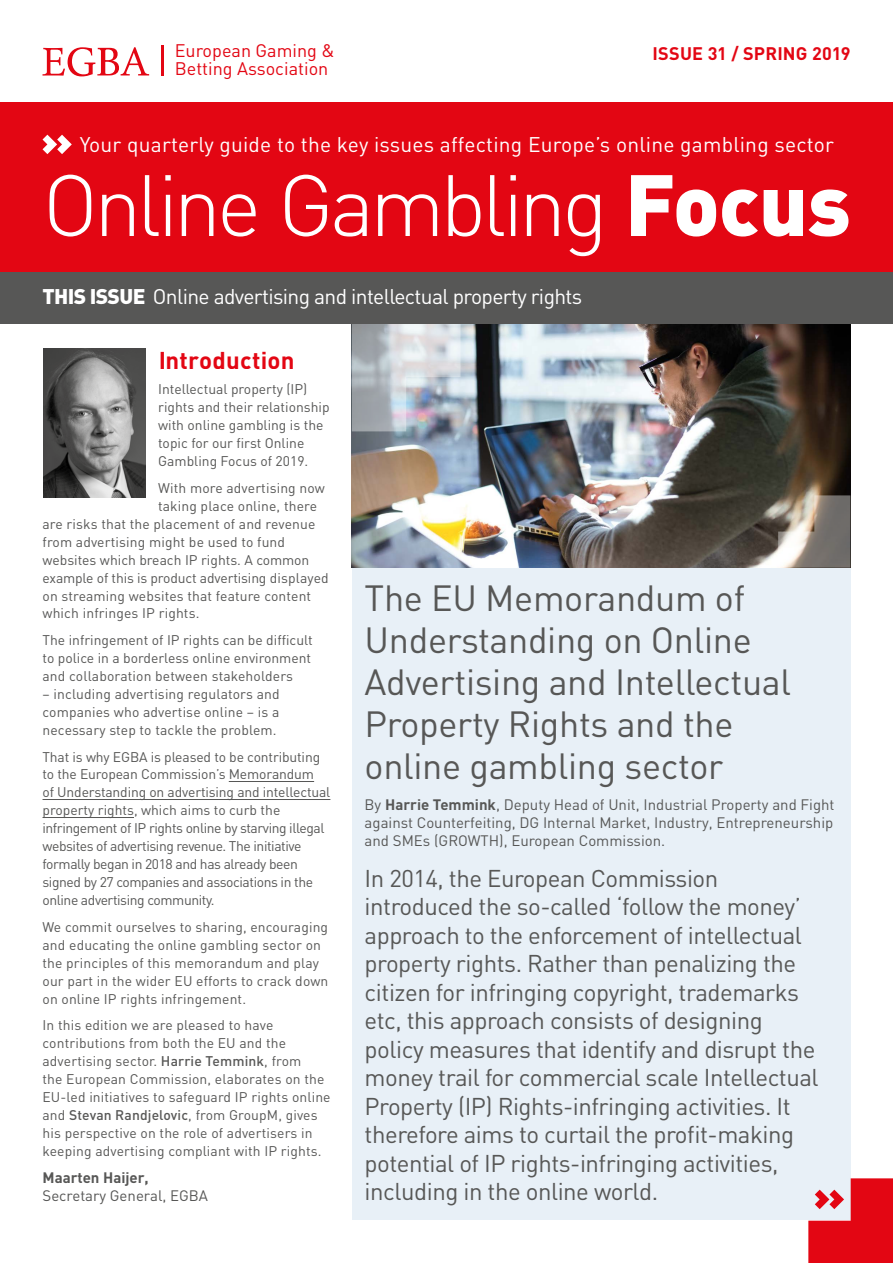
<style>
.page{position:relative;width:893px;height:1263px;background:#fff}
.page>*{position:absolute;margin:0;border:0;box-sizing:border-box;transform-origin:0 0}
.t1{font:300 85.5px "DIN";letter-spacing:-.05em;color:#fff}
.t2{font:36px/42px "DIN";letter-spacing:-.01em;color:#575756}
.t3{font:24px/28.5px "DIN";letter-spacing:-.02em;color:#575756}
.t4{font:700 24px "DIN";letter-spacing:.005em;color:#e30613}
.t5{font:21px "DIN";color:#fff}
.t6{font:21px "DIN";letter-spacing:-.03em;color:#fff}
.t7{font:18px "DIN";color:#e30613}
.t8{font:700 18px "DIN";letter-spacing:.01em;color:#e30613}
.t9{font:15px/18px "DIN";color:#575756;text-align:justify}
.t10{font:700 15px "DIN";color:#575756}
.t11{font:13.8px/18px "DIN";color:#575756}
.t12{font:13.8px/18px "DIN";letter-spacing:-.03em;color:#575756}
.s1{font-weight:900}
.s2{font-weight:500}
.s3{font-weight:700}
</style>
<div class="page">
<div style="left:352px;top:395px;width:498px;height:825px;background:#e8f0f7"></div>
<img style="left:352px;top:323px;width:498px;height:245px">
<hr style="left:229px;top:781px;width:85px;height:1px;background:#575756">
<hr style="left:43px;top:799px;width:287px;height:1px;background:#575756">
<hr style="left:43px;top:817px;width:91px;height:1px;background:#575756">
<svg style="left:43px;top:47px;width:106px;height:29px"></svg>
<hr style="left:161px;top:45px;width:3px;height:31px;background:#e30613">
<img style="left:43px;top:349px;width:102px;height:148px">
<svg style="left:808px;top:1178px;width:85px;height:85px"></svg>
<svg style="left:352px;top:323px;width:108px;height:108px;background:#b9bfc6"></svg>
<svg style="left:778px;top:495px;width:72px;height:73px;background:#9b948b"></svg>
<div style="left:0;top:102px;width:893px;height:221px;background:#e30613"></div>
<div style="left:0;top:272px;width:893px;height:51px;background:#575756"></div>
<svg style="left:43px;top:135px;width:29px;height:19px"></svg>
<h3 class="t7" style="left:175px;top:39px;width:162px">European Gaming &amp;</h3>
<h3 class="t8" style="left:652px;top:41px;width:199px">ISSUE 31 / SPRING 2019</h3>
<h3 class="t7" style="left:175px;top:57px;width:155px">Betting Association</h3>
<h3 class="t5" style="left:80px;top:131px;width:756px">Your quarterly guide to the key issues affecting Europe’s online gambling sector</h3>
<h1 class="t1" style="left:43px;top:153px;width:810px">Online Gambling <span class="s1">Focus</span></h1>
<h3 class="t6" style="left:43px;top:283px;width:541px"><span class="s1">THIS ISSUE</span> Online advertising and intellectual property rights</h3>
<h3 class="t4" style="left:158px;top:344px;width:138px">Introduction</h3>
<p class="t11" style="left:158px;top:380px;width:173px">Intellectual property (IP) rights and their relationship with online gambling is the topic for our first Online<br>Gambling Focus of 2019.</p>
<p class="t11" style="left:158px;top:478px;width:168px">With more advertising now</p>
<p class="t11" style="left:158px;top:496px;width:160px">taking place online, there</p>
<p class="t11" style="left:43px;top:514px;width:274px">are risks that the placement of and revenue</p>
<p class="t11" style="left:43px;top:532px;width:244px">from advertising might be used to fund</p>
<p class="t11" style="left:43px;top:550px;width:268px">websites which breach IP rights. A common</p>
<p class="t11" style="left:43px;top:568px;width:288px">example of this is product advertising displayed</p>
<p class="t11" style="left:43px;top:586px;width:270px">on streaming websites that feature content</p>
<p class="t11" style="left:43px;top:604px;width:158px">which infringes IP rights.</p>
<p class="t11" style="left:43px;top:631px;width:272px">The infringement of IP rights can be difficult to police in a borderless online environment and collaboration between stakeholders</p>
<p class="t11" style="left:43px;top:685px;width:239px;text-align:justify">– including advertising regulators and companies who advertise online – is a necessary step to tackle the problem.</p>
<p class="t12" style="left:43px;top:747px;width:289px">That is why EGBA is pleased to be contributing to the European Commission’s Memorandum<br>of Understanding on advertising and intellectual property rights, which aims to curb the infringement of IP rights online by starving illegal websites of advertising revenue. The initiative formally began in 2018 and has already been signed by 27 companies and associations in the online advertising community.</p>
<p class="t11" style="left:43px;top:918px;width:287px">We commit ourselves to sharing, encouraging and educating the online gambling sector on the principles of this memorandum and play our part in the wider EU efforts to crack down on online IP rights infringement.</p>
<p class="t11" style="left:43px;top:1016px;width:290px">In this edition we are pleased to have contributions from both the EU and the advertising sector. <span class="s2">Harrie Temmink</span>, from<br>the European Commission, elaborates on the EU-led initiatives to safeguard IP rights online and <span class="s2">Stevan Randjelovic</span>, from GroupM, gives his perspective on the role of advertisers in keeping advertising compliant with IP rights.</p>
<p class="t10" style="left:43px;top:1168px;width:108px">Maarten Haijer,</p>
<p class="t9" style="left:43px;top:1186px;width:167px">Secretary General, EGBA</p>
<h2 class="t2" style="left:365px;top:576px;width:428px">The EU Memorandum of<br>Understanding on Online<br>Advertising and Intellectual<br>Property Rights and the online gambling sector</h2>
<p class="t9" style="left:365px;top:795px;width:471px">By <span class="s3">Harrie Temmink</span>, Deputy Head of Unit, Industrial Property and Fight against Counterfeiting, DG Internal Market, Industry, Entrepreneurship and SMEs (GROWTH), European Commission.</p>
<p class="t3" style="left:365px;top:863px;width:456px">In 2014, the European Commission introduced the so-called ‘follow the money’ approach to the enforcement of intellectual property rights. Rather than penalizing the citizen for infringing copyright, trademarks etc, this approach consists of designing policy measures that identify and disrupt the money trail for commercial scale Intellectual Property (IP) Rights-infringing activities. It therefore aims to curtail the profit-making potential of IP rights-infringing activities, including in the online world.</p>
</div>
